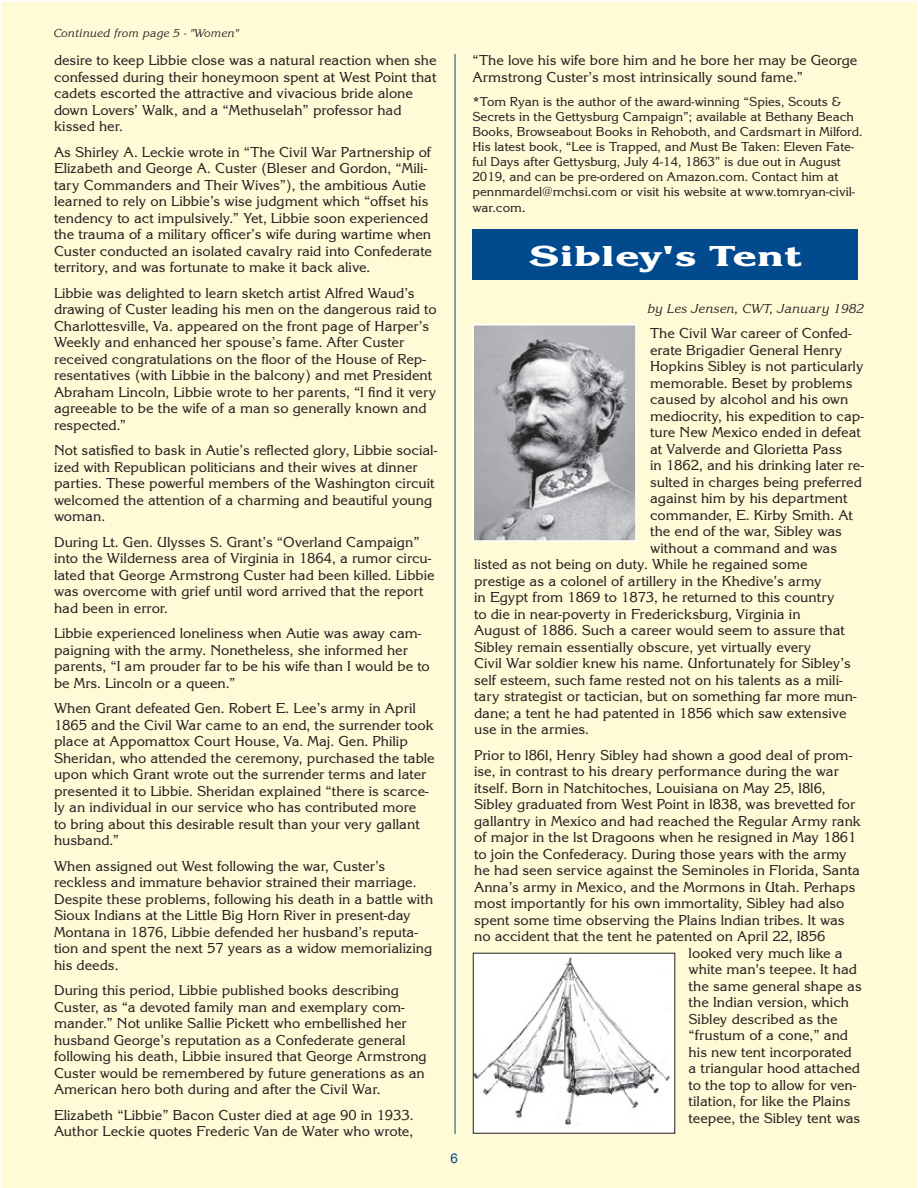
<style>
.page{position:relative;width:918px;height:1188px;background:#fff}
.page>*{position:absolute;margin:0;border:0;box-sizing:border-box;transform-origin:0 0}
.t1{font:30px "Korinna Extra Bold DTC";color:#fff;scale:1.5 1}
.t2{font:15px/16.5px "Korinna Regular DTC";color:#231f20}
.t3{font:13.5px/15px "Korinna Regular DTC";color:#231f20}
.t4{font:13.5px "Korinna Regular Italic DTC";color:#231f20}
.t5{font:13.5px "Arial";color:#004a8d}
.t6{font:12px "Korinna Regular Italic DTC";color:#231f20}
.s1{font-size:15px}
</style>
<div class="page">
<div style="left:1px;top:1px;width:916px;height:1187px;background:#fffbd6"></div>
<hr style="left:455px;top:54px;width:1px;height:1080px;background:#004a8d">
<div style="left:472px;top:230px;width:386px;height:50px;background:#004a8d"></div>
<img style="left:475px;top:327px;width:159px;height:212px">
<div style="left:472px;top:324px;width:165px;height:218px;border:2px solid #fff"></div>
<img style="left:475px;top:955px;width:198px;height:177px">
<div style="left:473px;top:953px;width:202px;height:181px;border:1px solid #231f20"></div>
<p class="t6" style="left:53px;top:26px;width:187px">Continued from page 5 - "Women"</p>
<p class="t2" style="left:54px;top:52px;width:384px">desire to keep Libbie close was a natural reaction when she confessed during their honeymoon spent at West Point that cadets escorted the attractive and vivacious bride alone down Lovers’ Walk, and a “Methuselah” professor had kissed her.</p>
<p class="t2" style="left:54px;top:144px;width:380px">As Shirley A. Leckie wrote in “The Civil War Partnership of Elizabeth and George A. Custer (Bleser and Gordon, “Mili&shy;tary Commanders and Their Wives”), the ambitious Autie learned to rely on Libbie’s wise judgment which “offset his tendency to act impulsively.” Yet, Libbie soon experienced the trauma of a military officer’s wife during wartime when Custer conducted an isolated cavalry raid into Confederate territory, and was fortunate to make it back alive.</p>
<p class="t2" style="left:54px;top:285px;width:384px">Libbie was delighted to learn sketch artist Alfred Waud’s drawing of Custer leading his men on the dangerous raid to Charlottesville, Va. appeared on the front page of Harper’s Weekly and enhanced her spouse’s fame. After Custer received congratulations on the floor of the House of Rep&shy;resentatives (with Libbie in the balcony) and met President Abraham Lincoln, Libbie wrote to her parents, “I find it very agreeable to be the wife of a man so generally known and respected.”</p>
<p class="t2" style="left:54px;top:442px;width:385px">Not satisfied to bask in Autie’s reflected glory, Libbie social&shy;ized with Republican politicians and their wives at dinner parties. These powerful members of the Washington circuit welcomed the attention of a charming and beautiful young woman.</p>
<p class="t2" style="left:54px;top:534px;width:382px">During Lt. Gen. Ulysses S. Grant’s “Overland Campaign” into the Wilderness area of Virginia in 1864, a rumor circu&shy;lated that George Armstrong Custer had been killed. Libbie was overcome with grief until word arrived that the report had been in error.</p>
<p class="t2" style="left:54px;top:625px;width:377px">Libbie experienced loneliness when Autie was away cam&shy;paigning with the army. Nonetheless, she informed her parents, “I am prouder far to be his wife than I would be to be Mrs. Lincoln or a queen.”</p>
<p class="t2" style="left:54px;top:700px;width:382px">When Grant defeated Gen. Robert E. Lee’s army in April 1865 and the Civil War came to an end, the surrender took place at Appomattox Court House, Va. Maj. Gen. Philip Sheridan, who attended the ceremony, purchased the table upon which Grant wrote out the surrender terms and later presented it to Libbie. Sheridan explained “there is scarce&shy;ly an individual in our service who has contributed more<br>to bring about this desirable result than your very gallant husband.”</p>
<p class="t2" style="left:54px;top:858px;width:381px">When assigned out West following the war, Custer’s reckless and immature behavior strained their marriage.<br>Despite these problems, following his death in a battle with Sioux Indians at the Little Big Horn River in present-day Montana in 1876, Libbie defended her husband’s reputa&shy;tion and spent the next 57 years as a widow memorializing his deeds.</p>
<p class="t2" style="left:54px;top:982px;width:374px">During this period, Libbie published books describing Custer, as “a devoted family man and exemplary com&shy;mander.” Not unlike Sallie Pickett who embellished her husband George’s reputation as a Confederate general following his death, Libbie insured that George Armstrong Custer would be remembered by future generations as an American hero both during and after the Civil War.</p>
<p class="t2" style="left:54px;top:1107px;width:361px">Elizabeth “Libbie” Bacon Custer died at age 90 in 1933.<br>Author Leckie quotes Frederic Van de Water who wrote,</p>
<p class="t5" style="left:450px;top:1149px;width:9px">6</p>
<p class="t2" style="left:472px;top:52px;width:386px">“The love his wife bore him and he bore her may be George<br>Armstrong Custer’s most intrinsically sound fame.”</p>
<p class="t3" style="left:472px;top:94px;width:391px">*Tom Ryan is the author of the award-winning “Spies, Scouts &amp; Secrets in the Gettysburg Campaign”; available at Bethany Beach Books, Browseabout Books in Rehoboth, and Cardsmart in Milford.<br>His latest book, “Lee is Trapped, and Must Be Taken: Eleven Fate&shy;ful Days after Gettysburg, July 4-14, 1863” is due out in August 2019, and can be pre-ordered on Amazon.com. Contact him at pennmardel@mchsi.com or visit his website at www.tomryan-civil-</p>
<p class="t3" style="left:472px;top:201px;width:55px">war.com<span class="s1">.</span></p>
<h1 class="t1" style="left:528px;top:239px;width:184px">Sibley's Tent</h1>
<p class="t4" style="left:648px;top:301px;width:218px">by Les Jensen, CWT, January 1982</p>
<p class="t2" style="left:650px;top:325px;width:203px">The Civil War career of Confed-</p>
<p class="t2" style="left:650px;top:341px;width:194px">erate Brigadier General Henry</p>
<p class="t2" style="left:650px;top:358px;width:215px">Hopkins Sibley is not particularly</p>
<p class="t2" style="left:650px;top:374px;width:204px">memorable. Beset by problems</p>
<p class="t2" style="left:650px;top:391px;width:200px">caused by alcohol and his own</p>
<p class="t2" style="left:650px;top:407px;width:215px">mediocrity, his expedition to cap-</p>
<p class="t2" style="left:650px;top:424px;width:212px">ture New Mexico ended in defeat</p>
<p class="t2" style="left:650px;top:440px;width:194px">at Valverde and Glorietta Pass</p>
<p class="t2" style="left:650px;top:457px;width:215px">in 1862, and his drinking later re-</p>
<p class="t2" style="left:650px;top:473px;width:213px">sulted in charges being preferred</p>
<p class="t2" style="left:650px;top:490px;width:199px">against him by his department</p>
<p class="t2" style="left:650px;top:506px;width:204px">commander, E. Kirby Smith. At</p>
<p class="t2" style="left:650px;top:523px;width:193px">the end of the war, Sibley was</p>
<p class="t2" style="left:650px;top:539px;width:189px">without a command and was</p>
<p class="t2" style="left:474px;top:556px;width:335px">listed as not being on duty. While he regained some</p>
<p class="t2" style="left:474px;top:572px;width:349px">prestige as a colonel of artillery in the Khedive’s army</p>
<p class="t2" style="left:474px;top:589px;width:362px">in Egypt from 1869 to 1873, he returned to this country</p>
<p class="t2" style="left:474px;top:605px;width:328px">to die in near-poverty in Fredericksburg, Virginia in</p>
<p class="t2" style="left:474px;top:622px;width:372px">August of 1886. Such a career would seem to assure that</p>
<p class="t2" style="left:474px;top:638px;width:339px">Sibley remain essentially obscure, yet virtually every</p>
<p class="t2" style="left:474px;top:655px;width:378px">Civil War soldier knew his name. Unfortunately for Sibley’s</p>
<p class="t2" style="left:474px;top:671px;width:370px">self esteem, such fame rested not on his talents as a mili-</p>
<p class="t2" style="left:474px;top:688px;width:384px">tary strategist or tactician, but on something far more mun-</p>
<p class="t2" style="left:474px;top:704px;width:374px">dane; a tent he had patented in 1856 which saw extensive</p>
<p class="t2" style="left:474px;top:721px;width:116px">use in the armies.</p>
<p class="t2" style="left:474px;top:746px;width:380px">Prior to l86l, Henry Sibley had shown a good deal of prom-</p>
<p class="t2" style="left:474px;top:763px;width:366px">ise, in contrast to his dreary performance during the war</p>
<p class="t2" style="left:474px;top:779px;width:353px">itself. Born in Natchitoches, Louisiana on May 25, l8l6,</p>
<p class="t2" style="left:474px;top:796px;width:383px">Sibley graduated from West Point in I838, was brevetted for</p>
<p class="t2" style="left:474px;top:812px;width:389px">gallantry in Mexico and had reached the Regular Army rank</p>
<p class="t2" style="left:474px;top:829px;width:384px">of major in the lst Dragoons when he resigned in May 1861</p>
<p class="t2" style="left:474px;top:845px;width:374px">to join the Confederacy. During those years with the army</p>
<p class="t2" style="left:474px;top:862px;width:387px">he had seen service against the Seminoles in Florida, Santa</p>
<p class="t2" style="left:474px;top:878px;width:383px">Anna’s army in Mexico, and the Mormons in Utah. Perhaps</p>
<p class="t2" style="left:474px;top:895px;width:372px">most importantly for his own immortality, Sibley had also</p>
<p class="t2" style="left:474px;top:911px;width:372px">spent some time observing the Plains lndian tribes. lt was</p>
<p class="t2" style="left:474px;top:928px;width:353px">no accident that the tent he patented on April 22, I856</p>
<p class="t2" style="left:689px;top:944px;width:156px">looked very much like a</p>
<p class="t2" style="left:689px;top:961px;width:170px">white man's teepee. It had</p>
<p class="t2" style="left:689px;top:977px;width:175px">the same general shape as</p>
<p class="t2" style="left:689px;top:994px;width:162px">the Indian version, which</p>
<p class="t2" style="left:689px;top:1010px;width:150px">Sibley described as the</p>
<p class="t2" style="left:689px;top:1027px;width:161px">“frustum of a cone,” and</p>
<p class="t2" style="left:689px;top:1043px;width:165px">his new tent incorporated</p>
<p class="t2" style="left:689px;top:1060px;width:173px">a triangular hood attached</p>
<p class="t2" style="left:689px;top:1076px;width:169px">to the top to allow for ven-</p>
<p class="t2" style="left:689px;top:1093px;width:163px">tilation, for like the Plains</p>
<p class="t2" style="left:689px;top:1109px;width:173px">teepee, the Sibley tent was</p>
</div>
